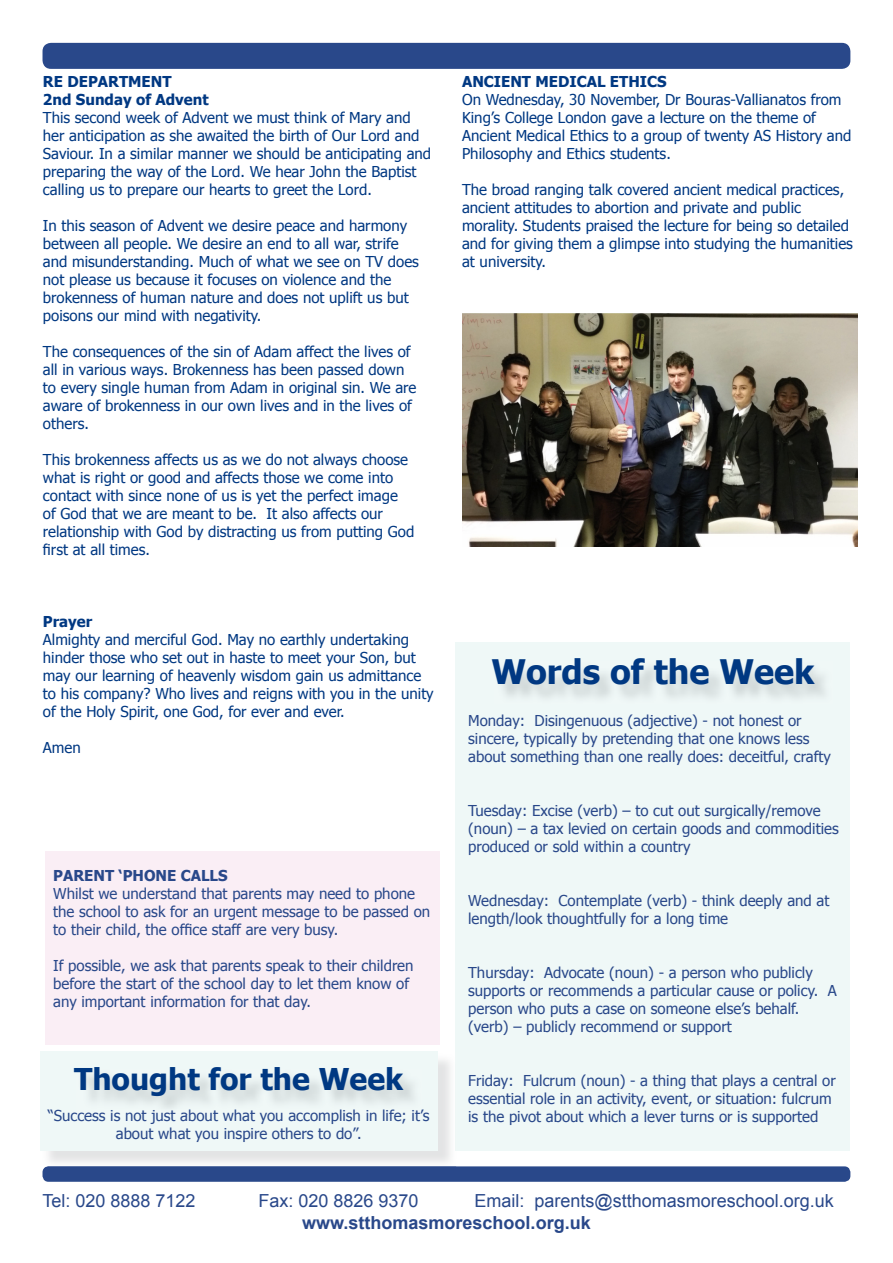
<style>
.page{position:relative;width:893px;height:1263px;background:#fff}
.page>*{position:absolute;margin:0;border:0;box-sizing:border-box;transform-origin:0 0}
.t1{font:700 33.75px "Tahoma";color:#003882}
.t2{font:700 30px "Tahoma";color:#003882}
.t3{font:18px "Arial";color:#29488a}
.t4{font:700 18px "Arial";color:#29488a}
.t5{font:15px/18px "Tahoma";color:#003882}
.t6{font:15px/18px "Tahoma";color:#29488a}
.t7{font:700 15px/18px "Tahoma";color:#003882}
.t8{font:15px "Tahoma";color:#29488b}
.t9{font:700 15px "Tahoma";color:#29488a}
.s1{color:#29488a}
.s2{color:#294789}
</style>
<div class="page">
<div style="left:42px;top:1166px;width:808px;height:16px;background:#29488a;border-radius:6px"></div>
<div style="left:42px;top:43px;width:808px;height:26px;background:#29488a;border-radius:9px"></div>
<div style="left:45px;top:852px;width:394px;height:193px;background:#faeef5"></div>
<img style="left:462px;top:314px;width:395px;height:232px">
<div style="left:455px;top:642px;width:395px;height:509px;background:#eff8f7"></div>
<img style="left:43px;top:1053px;width:407px;height:116px">
<img style="left:44px;top:1166px;width:412px;height:3px">
<div style="left:40px;top:1051px;width:397px;height:100px;background:#eff8f7"></div>
<p class="t7" style="left:43px;top:74px;width:167px">RE DEPARTMENT<br>2nd Sunday of Advent</p>
<p class="t5" style="left:43px;top:110px;width:390px">This second week of Advent we must think of Mary and her anticipation as she awaited the birth of Our Lord and Saviour. In a similar manner we should be anticipating and preparing the way of the Lord. We hear John the Baptist calling us to prepare our hearts to greet the Lord.</p>
<p class="t5" style="left:43px;top:218px;width:377px">In this season of Advent we desire peace and harmony between all people. We desire an end to all war, strife and misunderstanding. Much of what we see on TV does not please us because it focuses on violence and the brokenness of human nature and does not uplift us but poisons our mind with negativity.</p>
<p class="t5" style="left:43px;top:344px;width:375px">The consequences of the sin of Adam affect the lives of all in various ways. Brokenness has been passed down to every single human from Adam in original sin. We are aware of brokenness in our own lives and in the lives of others.</p>
<p class="t5" style="left:43px;top:452px;width:373px">This brokenness affects us as we do not always choose what is right or good and affects those we come into contact with since none of us is yet the perfect image of God that we are meant to be. It also affects our relationship with God by distracting us from putting God first at all times.</p>
<p class="t7" style="left:43px;top:613px;width:51px">Prayer</p>
<p class="t5" style="left:43px;top:631px;width:392px">Almighty and merciful God. May no earthly undertaking hinder those who set out in haste to meet your Son, but may our learning of heavenly wisdom gain us admittance to his company? Who lives and reigns with you in the unity of the Holy Spirit, one God, for ever and ever.</p>
<p class="t5" style="left:43px;top:739px;width:39px">Amen</p>
<p class="t9" style="left:53px;top:870px;width:176px">PARENT ‘PHONE CALLS</p>
<p class="t6" style="left:53px;top:886px;width:378px">Whilst we understand that parents may need to phone the school to ask for an urgent message to be passed on to their child, the office staff are very busy.</p>
<p class="t6" style="left:53px;top:958px;width:362px">If possible, we ask that parents speak to their children before the start of the school day to let them know of any important information for that day.</p>
<h2 class="t2" style="left:74px;top:1067px;width:331px">Thought for the Week</h2>
<p class="t7" style="left:462px;top:74px;width:206px">ANCIENT MEDICAL ETHICS</p>
<p class="t5" style="left:462px;top:92px;width:391px">On Wednesday, 30 November, Dr Bouras-Vallianatos from King’s College London gave a lecture on the theme of Ancient Medical Ethics to a group of twenty AS History and Philosophy and Ethics students.</p>
<p class="t5" style="left:462px;top:182px;width:392px">The broad ranging talk covered ancient medical practices, ancient attitudes to abortion and private and public morality. Students praised the lecture for being so detailed and for giving them a glimpse into studying the humanities at university.</p>
<h1 class="t1" style="left:491px;top:659px;width:325px">Words of the Week</h1>
<p class="t6" style="left:468px;top:713px;width:364px">Monday: Disingenuous (adjective) - not honest or sincere, typically by pretending that one knows less about something than one really does: deceitful, crafty</p>
<p class="t6" style="left:468px;top:803px;width:372px">Tuesday: Excise (verb) – to cut out surgically/remove (noun) – a tax levied on certain goods and commodities produced or sold within a country</p>
<p class="t6" style="left:468px;top:893px;width:363px">Wednesday: Contemplate (verb) - think deeply and at length/look thoughtfully for a long time</p>
<p class="t6" style="left:468px;top:965px;width:370px">Thursday: Advocate (noun) - a person who publicly supports or recommends a particular cause or policy. A person who puts a case on someone else’s behalf. (verb) – publicly recommend or support</p>
<p class="t6" style="left:468px;top:1073px;width:369px">Friday: Fulcrum (noun) - a thing that plays a central or essential role in an activity, event, or situation: fulcrum</p>
<p class="t8" style="left:48px;top:1109px;width:383px"><span class="s1">“S</span>uccess is not ju<span class="s2">st</span> about what you accomplish in life; it’s</p>
<p class="t6" style="left:468px;top:1109px;width:352px">is the pivot about which a lever turns or is supported</p>
<p class="t6" style="left:116px;top:1126px;width:247px">about what you inspire others to do”.</p>
<p class="t3" style="left:42px;top:1194px;width:155px">Tel: 020 8888 7122</p>
<p class="t3" style="left:258px;top:1194px;width:162px">Fax: 020 8826 9370</p>
<p class="t3" style="left:474px;top:1194px;width:361px">Email: parents@stthomasmoreschool.org.uk</p>
<p class="t4" style="left:302px;top:1216px;width:290px">www.stthomasmoreschool.org.uk</p>
</div>
